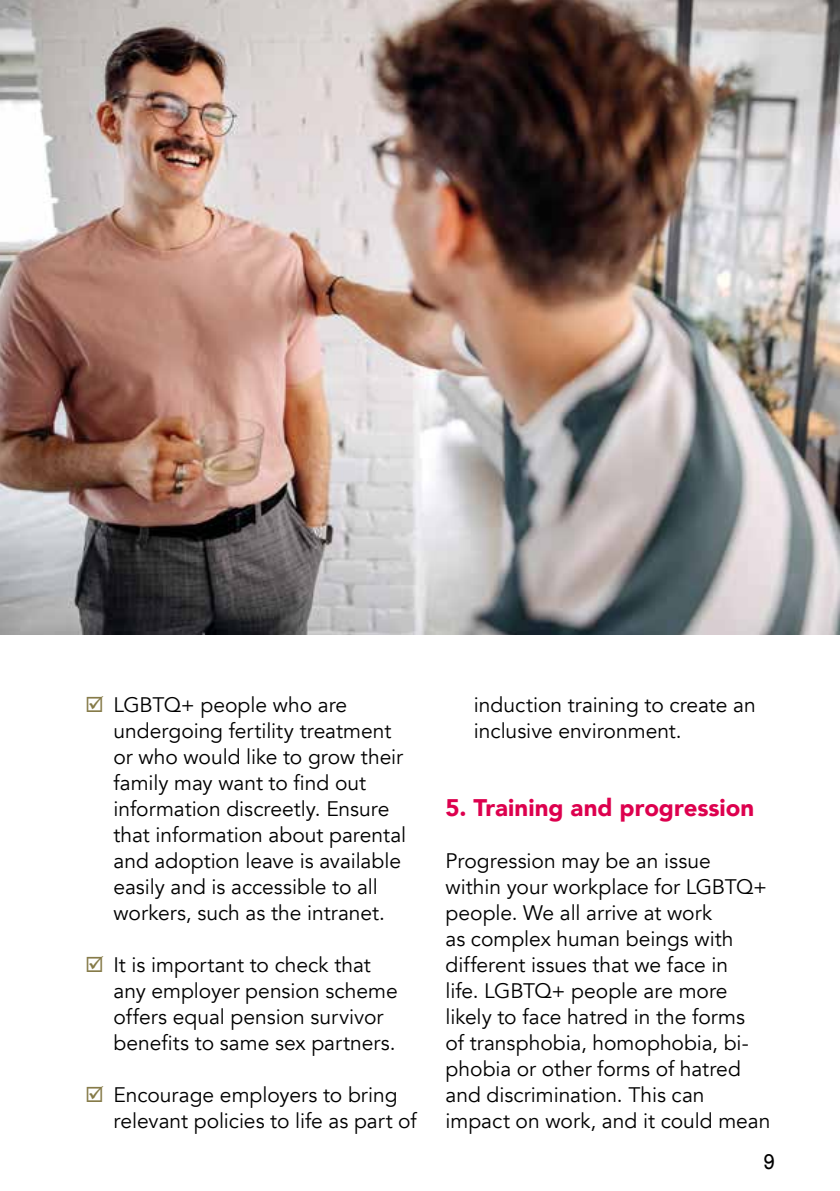
<style>
.page{position:relative;width:840px;height:1191px;background:#fff}
.page>*{position:absolute;margin:0;border:0;box-sizing:border-box;transform-origin:0 0}
.t1{font:900 24px "Avenir";color:#dd004e}
.t2{font:21px/26px "Avenir";color:#000}
.t3{font:20px "Rockwell";color:#000}
.s1{color:#867b49}
</style>
<div class="page">
<img style="left:0;top:0;width:839px;height:634px">
<p class="t2" style="left:113px;top:692px;width:294px;text-indent:-28px"><span class="s1">☑</span> LGBTQ+ people who are undergoing fertility treatment or who would like to grow their family may want to find out information discreetly. Ensure that information about parental and adoption leave is available easily and is accessible to all workers, such as the intranet.</p>
<p class="t2" style="left:113px;top:952px;width:285px;text-indent:-28px"><span class="s1">☑</span> It is important to check that any employer pension scheme offers equal pension survivor benefits to same sex partners.</p>
<p class="t2" style="left:113px;top:1082px;width:304px;text-indent:-28px"><span class="s1">☑</span> Encourage employers to bring relevant policies to life as part of</p>
<p class="t2" style="left:473px;top:692px;width:283px">induction training to create an inclusive environment.</p>
<p class="t1" style="left:445px;top:787px;width:310px">5. Training and progression</p>
<p class="t2" style="left:445px;top:848px;width:326px">Progression may be an issue within your workplace for LGBTQ+ people. We all arrive at work<br>as complex human beings with different issues that we face in<br>life. LGBTQ+ people are more likely to face hatred in the forms<br>of transphobia, homophobia, bi&shy;phobia or other forms of hatred and discrimination. This can impact on work, and it could mean</p>
<p class="t3" style="left:763px;top:1149px;width:13px">9</p>
</div>
